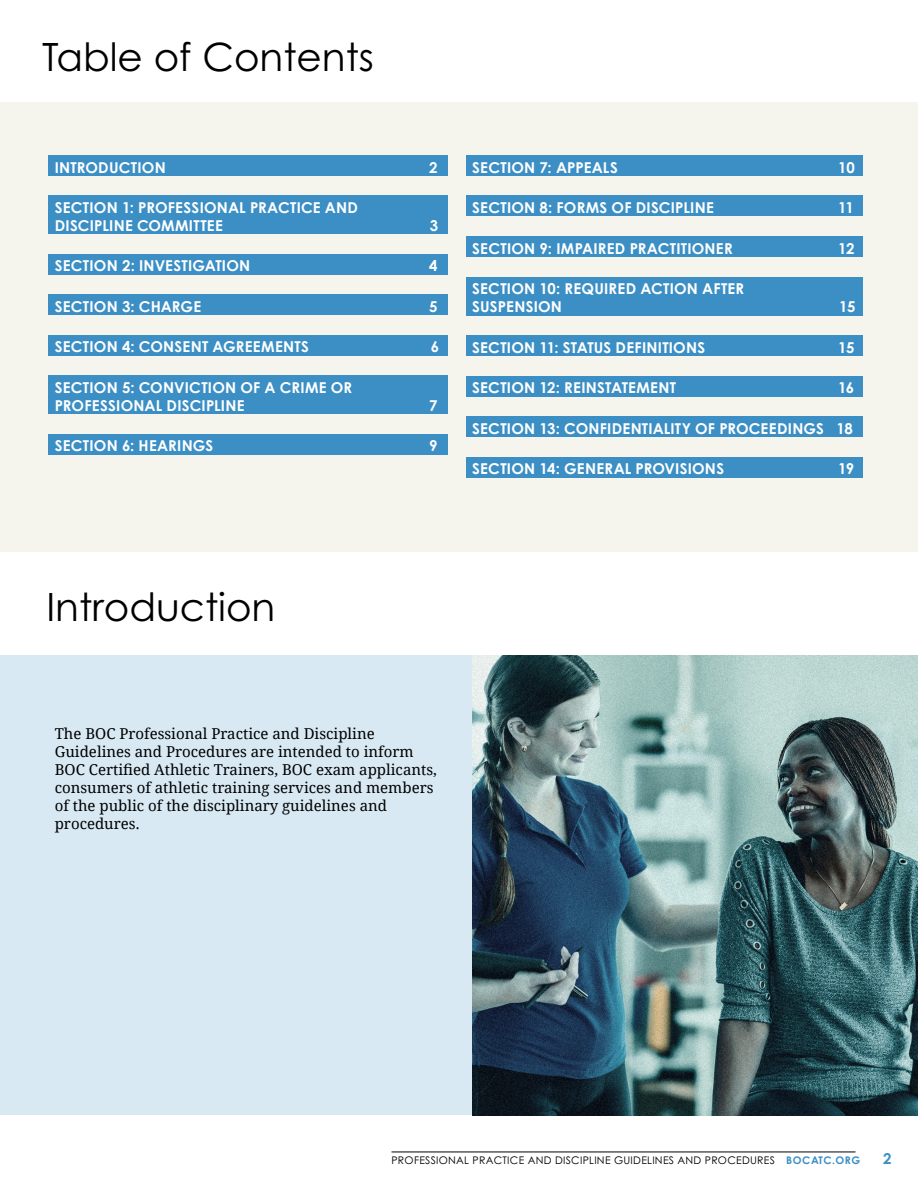
<style>
.page{position:relative;width:918px;height:1188px;background:#fff}
.page>*{position:absolute;margin:0;border:0;box-sizing:border-box;transform-origin:0 0}
.t1{font:39px "Century Gothic Pro";color:#000}
.t2{font:700 15px/18px "Century Gothic";letter-spacing:.015em;color:#fff}
.t3{font:15px/18px "Noto Serif";color:#000}
.t4{font:700 15px/18px "Century Gothic Pro";letter-spacing:.015em;color:#fff}
.t5{font:700 15px "Century Gothic Pro";color:#3b8fc5}
.t6{font:10.5px "Century Gothic Pro";letter-spacing:.025em;color:#000}
.s1{font-weight:700;color:#3b8fc5}
</style>
<div class="page">
<hr style="left:392px;top:1152px;width:464px;height:1px;background:#000">
<div style="left:0;top:655px;width:480px;height:459px;background:#d8e9f3"></div>
<div style="left:0;top:103px;width:918px;height:449px;background:#f5f4ed"></div>
<div style="left:49px;top:155px;width:399px;height:21px;background:#3b8fc5"></div>
<div style="left:49px;top:196px;width:399px;height:38px;background:#3b8fc5"></div>
<div style="left:49px;top:254px;width:399px;height:21px;background:#3b8fc5"></div>
<div style="left:49px;top:295px;width:399px;height:20px;background:#3b8fc5"></div>
<div style="left:49px;top:335px;width:399px;height:21px;background:#3b8fc5"></div>
<div style="left:49px;top:376px;width:399px;height:38px;background:#3b8fc5"></div>
<div style="left:49px;top:434px;width:399px;height:21px;background:#3b8fc5"></div>
<div style="left:466px;top:155px;width:397px;height:21px;background:#3b8fc5"></div>
<div style="left:466px;top:196px;width:397px;height:20px;background:#3b8fc5"></div>
<div style="left:466px;top:236px;width:397px;height:21px;background:#3b8fc5"></div>
<div style="left:466px;top:277px;width:397px;height:39px;background:#3b8fc5"></div>
<div style="left:466px;top:335px;width:397px;height:21px;background:#3b8fc5"></div>
<div style="left:466px;top:376px;width:397px;height:21px;background:#3b8fc5"></div>
<div style="left:466px;top:416px;width:397px;height:21px;background:#3b8fc5"></div>
<div style="left:466px;top:457px;width:397px;height:21px;background:#3b8fc5"></div>
<img style="left:472px;top:655px;width:446px;height:460px">
<h1 class="t1" style="left:42px;top:33px;width:334px">Table of Contents</h1>
<p class="t2" style="left:55px;top:157px;width:113px">INTRODUCTION</p>
<p class="t2" style="left:429px;top:157px;width:10px">2</p>
<p class="t2" style="left:55px;top:198px;width:305px">SECTION 1: PROFESSIONAL PRACTICE AND<br>DISCIPLINE COMMITTEE</p>
<p class="t2" style="left:430px;top:216px;width:10px">3</p>
<p class="t2" style="left:55px;top:256px;width:197px">SECTION 2: INVESTIGATION</p>
<p class="t2" style="left:429px;top:256px;width:10px">4</p>
<p class="t2" style="left:55px;top:297px;width:148px">SECTION 3: CHARGE</p>
<p class="t2" style="left:429px;top:297px;width:10px">5</p>
<p class="t2" style="left:55px;top:337px;width:256px">SECTION 4: CONSENT AGREEMENTS</p>
<p class="t2" style="left:431px;top:337px;width:10px">6</p>
<p class="t2" style="left:55px;top:378px;width:299px">SECTION 5: CONVICTION OF A CRIME OR<br>PROFESSIONAL DISCIPLINE</p>
<p class="t2" style="left:429px;top:396px;width:10px">7</p>
<p class="t2" style="left:55px;top:436px;width:160px">SECTION 6: HEARINGS</p>
<p class="t2" style="left:429px;top:436px;width:10px">9</p>
<p class="t2" style="left:472px;top:157px;width:147px">SECTION 7: APPEALS</p>
<p class="t2" style="left:838px;top:157px;width:18px">10</p>
<p class="t2" style="left:472px;top:198px;width:243px">SECTION 8: FORMS OF DISCIPLINE</p>
<p class="t2" style="left:838px;top:198px;width:17px">11</p>
<p class="t2" style="left:472px;top:238px;width:262px">SECTION 9: IMPAIRED PRACTITIONER</p>
<p class="t2" style="left:838px;top:238px;width:18px">12</p>
<p class="t4" style="left:472px;top:279px;width:274px">SECTION 10: REQUIRED ACTION AFTER<br>SUSPENSION</p>
<p class="t4" style="left:839px;top:297px;width:18px">15</p>
<p class="t4" style="left:472px;top:338px;width:234px">SECTION 11: STATUS DEFINITIONS</p>
<p class="t4" style="left:838px;top:338px;width:18px">15</p>
<p class="t4" style="left:472px;top:378px;width:205px">SECTION 12: REINSTATEMENT</p>
<p class="t4" style="left:838px;top:378px;width:18px">16</p>
<p class="t4" style="left:472px;top:419px;width:382px">SECTION 13: CONFIDENTIALITY OF PROCEEDINGS 18</p>
<p class="t4" style="left:472px;top:459px;width:253px">SECTION 14: GENERAL PROVISIONS</p>
<p class="t4" style="left:838px;top:459px;width:17px">19</p>
<h1 class="t1" style="left:46px;top:583px;width:230px">Introduction</h1>
<p class="t3" style="left:55px;top:724px;width:384px">The BOC Professional Practice and Discipline Guidelines and Procedures are intended to inform BOC Certified Athletic Trainers, BOC exam applicants, consumers of athletic training services and members of the public of the disciplinary guidelines and procedures.</p>
<p class="t6" style="left:392px;top:1154px;width:470px">PROFESSIONAL PRACTICE AND DISCIPLINE GUIDELINES AND PROCEDURES <span class="s1">BOCATC.ORG</span></p>
<p class="t5" style="left:883px;top:1149px;width:10px">2</p>
</div>
